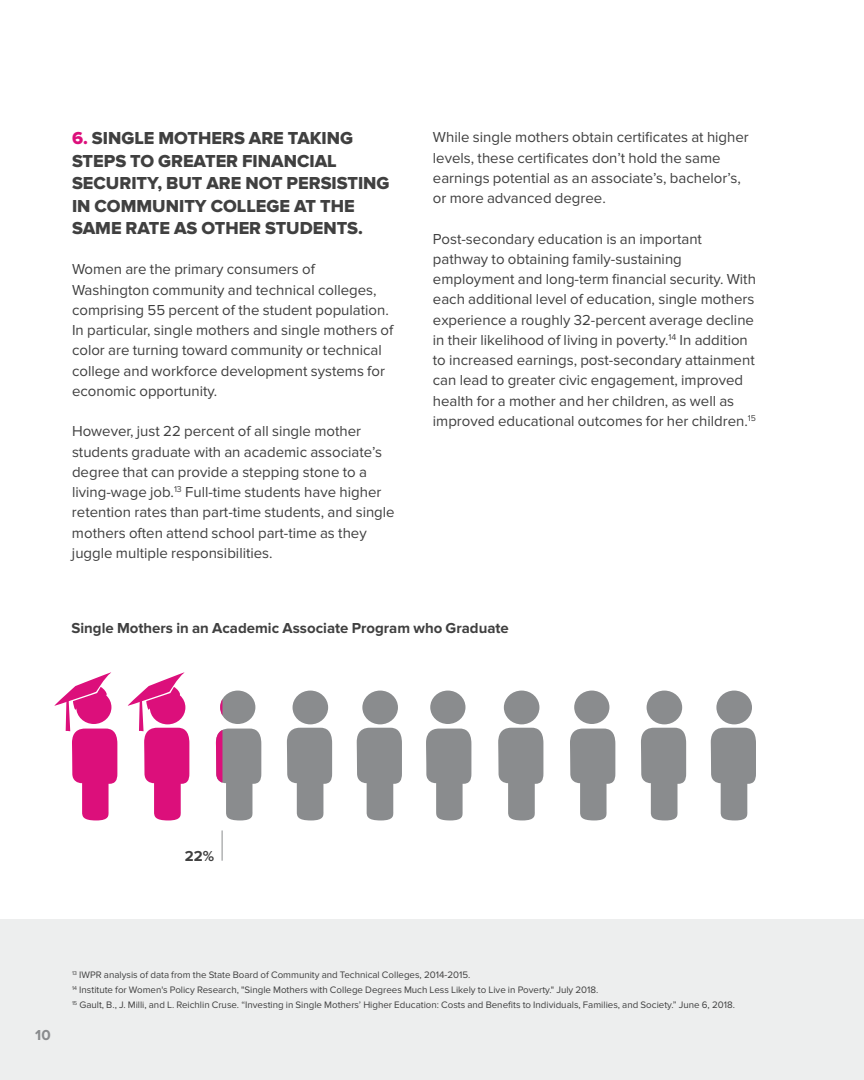
<style>
.page{position:relative;width:864px;height:1080px;background:#fff}
.page>*{position:absolute;margin:0;border:0;box-sizing:border-box;transform-origin:0 0}
.t1{font:18px/22.5px "Proxima Nova Extrabld";color:#404040}
.t2{font:15px/20.2px "Proxima Nova";color:#404040}
.t3{font:700 15px "Proxima Nova";color:#404040}
.t4{font:700 15px "Proxima Nova";color:#898b8d}
.t5{font:9.75px/15px "Proxima Nova";color:#404040}
.s1{color:#dc0f7b}
</style>
<div class="page">
<div style="left:0;top:919px;width:864px;height:161px;background:#edeeee"></div>
<div style="left:293px;top:691px;width:35px;height:33px;background:#8a8c8e;border-radius:50%"></div>
<svg style="left:287px;top:728px;width:45px;height:92px"></svg>
<div style="left:362px;top:691px;width:36px;height:33px;background:#8a8c8e;border-radius:50%"></div>
<svg style="left:357px;top:728px;width:45px;height:92px"></svg>
<div style="left:504px;top:691px;width:35px;height:33px;background:#8a8c8e;border-radius:50%"></div>
<svg style="left:498px;top:728px;width:45px;height:92px"></svg>
<div style="left:574px;top:691px;width:35px;height:33px;background:#8a8c8e;border-radius:50%"></div>
<svg style="left:570px;top:729px;width:45px;height:91px"></svg>
<div style="left:647px;top:691px;width:35px;height:33px;background:#8a8c8e;border-radius:50%"></div>
<svg style="left:641px;top:728px;width:45px;height:92px"></svg>
<div style="left:716px;top:691px;width:36px;height:33px;background:#8a8c8e;border-radius:50%"></div>
<svg style="left:711px;top:728px;width:45px;height:92px"></svg>
<svg style="left:426px;top:691px;width:45px;height:129px"></svg>
<hr style="left:222px;top:830px;width:1px;height:31px;background:#8a8c8e">
<svg style="left:216px;top:691px;width:45px;height:129px"></svg>
<svg style="left:54px;top:672px;width:63px;height:148px"></svg>
<svg style="left:127px;top:672px;width:62px;height:148px"></svg>
<p class="t1" style="left:72px;top:128px;width:319px"><span class="s1">6.</span> SINGLE MOTHERS ARE TAKING<br>STEPS TO GREATER FINANCIAL<br>SECURITY, BUT ARE NOT PERSISTING<br>IN COMMUNITY COLLEGE AT THE<br>SAME RATE AS OTHER STUDENTS.</p>
<p class="t2" style="left:72px;top:259px;width:323px">Women are the primary consumers of Washington community and technical colleges, comprising 55 percent of the student population.<br>In particular, single mothers and single mothers of color are turning toward community or technical college and workforce development systems for economic opportunity.</p>
<p class="t2" style="left:72px;top:421px;width:324px">However, just 22 percent of all single mother students graduate with an academic associate’s degree that can provide a stepping stone to a living-wage job.<sup>13</sup> Full-time students have higher retention rates than part-time students, and single mothers often attend school part-time as they juggle multiple responsibilities.</p>
<p class="t2" style="left:433px;top:127px;width:318px">While single mothers obtain certificates at higher levels, these certificates don’t hold the same earnings potential as an associate’s, bachelor’s, or more advanced degree.</p>
<p class="t2" style="left:433px;top:229px;width:325px">Post-secondary education is an important pathway to obtaining family-sustaining employment and long-term financial security. With each additional level of education, single mothers experience a roughly 32-percent average decline in their likelihood of living in poverty.<sup>14</sup> In addition to increased earnings, post-secondary attainment can lead to greater civic engagement, improved health for a mother and her children, as well as improved educational outcomes for her children.<sup>15</sup></p>
<p class="t3" style="left:71px;top:620px;width:439px">Single Mothers in an Academic Associate Program who Graduate</p>
<p class="t3" style="left:185px;top:847px;width:31px">22%</p>
<p class="t4" style="left:35px;top:1027px;width:17px">10</p>
<p class="t5" style="left:72px;top:967px;width:664px"><sup>13</sup> IWPR analysis of data from the State Board of Community and Technical Colleges, 2014-2015.<br><sup>14</sup> Institute for Women's Policy Research, "Single Mothers with College Degrees Much Less Likely to Live in Poverty." July 2018.<br><sup>15</sup> Gault, B., J. Milli, and L. Reichlin Cruse. “Investing in Single Mothers’ Higher Education: Costs and Benefits to Individuals, Families, and Society.” June 6, 2018.</p>
</div>
